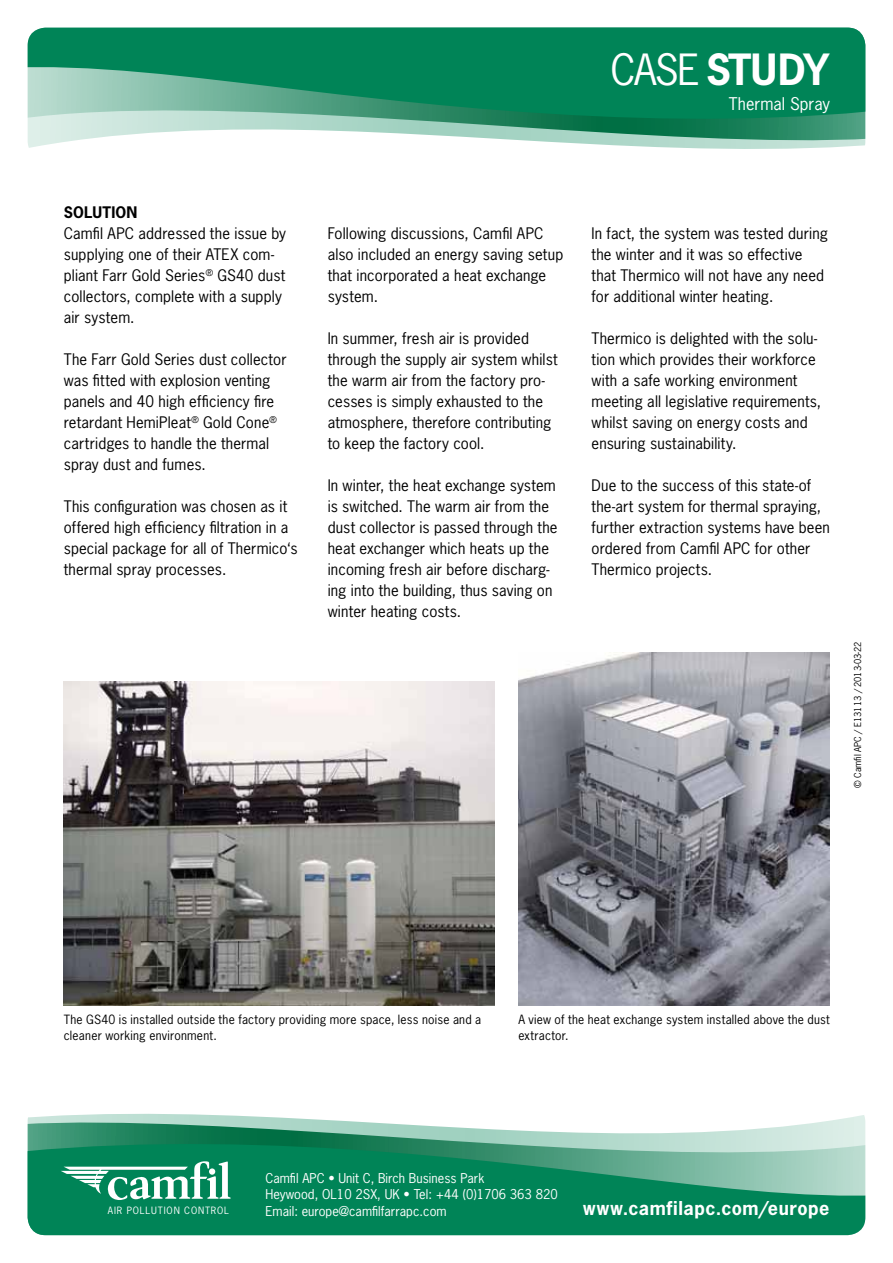
<style>
.page{position:relative;width:893px;height:1263px;background:#fff}
.page>*{position:absolute;margin:0;border:0;box-sizing:border-box;transform-origin:0 0}
.t1{font:700 40.5px "News Gothic Std";color:#fff}
.t2{font:700 18px "News Gothic Std";letter-spacing:.035em;color:#fff}
.t3{font:16.5px "News Gothic Std";letter-spacing:.005em;color:#fff}
.t4{font:15px/21px "News Gothic Std";letter-spacing:.01em;color:#000}
.t5{font:700 15px "News Gothic Std";color:#000}
.t6{font:12.75px/16.5px "News Gothic Std";color:#fff}
.t7{font:12px/16.5px "News Gothic Std";letter-spacing:.02em;color:#000}
.t8{font:9.45px "News Gothic Std";letter-spacing:.09em;color:#fff}
.t9{font:9px "News Gothic Std";color:#000}
.s1{font-weight:400}
</style>
<div class="page">
<img style="left:64px;top:682px;width:431px;height:323px">
<img style="left:518px;top:652px;width:311px;height:353px">
<svg style="left:28px;top:28px;width:837px;height:120px;background:#3c9e7c"></svg>
<svg style="left:28px;top:1115px;width:837px;height:120px;background:#3fa07e"></svg>
<svg style="left:61px;top:1161px;width:170px;height:39px"></svg>
<div style="left:209px;top:1168px;width:6px;height:7px;background:#fff;border-radius:50%"></div>
<h1 class="t1" style="left:610px;top:43px;width:221px"><span class="s1">case</span>study</h1>
<p class="t3" style="left:729px;top:93px;width:103px">Thermal Spray</p>
<p class="t5" style="left:64px;top:202px;width:75px">SOLUTIO N</p>
<p class="t4" style="left:64px;top:222px;width:224px">Camfil APC addressed the issue by supplying one of their ATEX com&shy;pliant Farr Gold Series<sup>®</sup> GS40 dust collectors, complete with a supply air system.</p>
<p class="t4" style="left:64px;top:348px;width:224px">The Farr Gold Series dust collector was fitted with explosion venting panels and 40 high efficiency fire retardant HemiPleat<sup>®</sup> Gold Cone<sup>® </sup>cartridges to handle the thermal spray dust and fumes.</p>
<p class="t4" style="left:64px;top:495px;width:235px">This configuration was chosen as it offered high efficiency filtration in a special package for all of Thermico‘s thermal spray processes.</p>
<p class="t4" style="left:328px;top:222px;width:237px">Following discussions, Camfil APC also included an energy saving setup that incorporated a heat exchange system.</p>
<p class="t4" style="left:328px;top:327px;width:232px">In summer, fresh air is provided through the supply air system whilst the warm air from the factory pro&shy;cesses is simply exhausted to the atmosphere, therefore contributing to keep the factory cool.</p>
<p class="t4" style="left:328px;top:474px;width:231px">In winter, the heat exchange system is switched. The warm air from the dust collector is passed through the heat exchanger which heats up the incoming fresh air before discharg&shy;ing into the building, thus saving on winter heating costs.</p>
<p class="t4" style="left:592px;top:222px;width:238px">In fact, the system was tested during the winter and it was so effective that Thermico will not have any need for additional winter heating.</p>
<p class="t4" style="left:592px;top:327px;width:231px">Thermico is delighted with the solu&shy;tion which provides their workforce with a safe working environment meeting all legislative requirements, whilst saving on energy costs and ensuring sustainability.</p>
<p class="t4" style="left:592px;top:474px;width:240px">Due to the success of this state-of the-art system for thermal spraying, further extraction systems have been ordered from Camfil APC for other<br>Thermico projects.</p>
<p class="t9" style="left:852px;top:788px;width:148px;rotate:-90deg">© Camfil APC / E13113 / 2013-03-22</p>
<p class="t7" style="left:64px;top:1011px;width:419px">The GS40 is installed outside the factory providing more space, less noise and a cleaner working environment.</p>
<p class="t7" style="left:518px;top:1011px;width:313px">A view of the heat exchange system installed above the dust extractor.</p>
<p class="t6" style="left:265px;top:1169px;width:294px">Camfil APC • Unit C, Birch Business Park<br>Heywood, OL10 2SX, UK • Tel: +44 (0)1706 363 820<br>Email: europe@camfilfarrapc.com</p>
<p class="t8" style="left:108px;top:1204px;width:123px">AIR POLLUTION CONTROL</p>
<p class="t2" style="left:583px;top:1196px;width:248px">www.camfilapc.com/europe</p>
</div>
